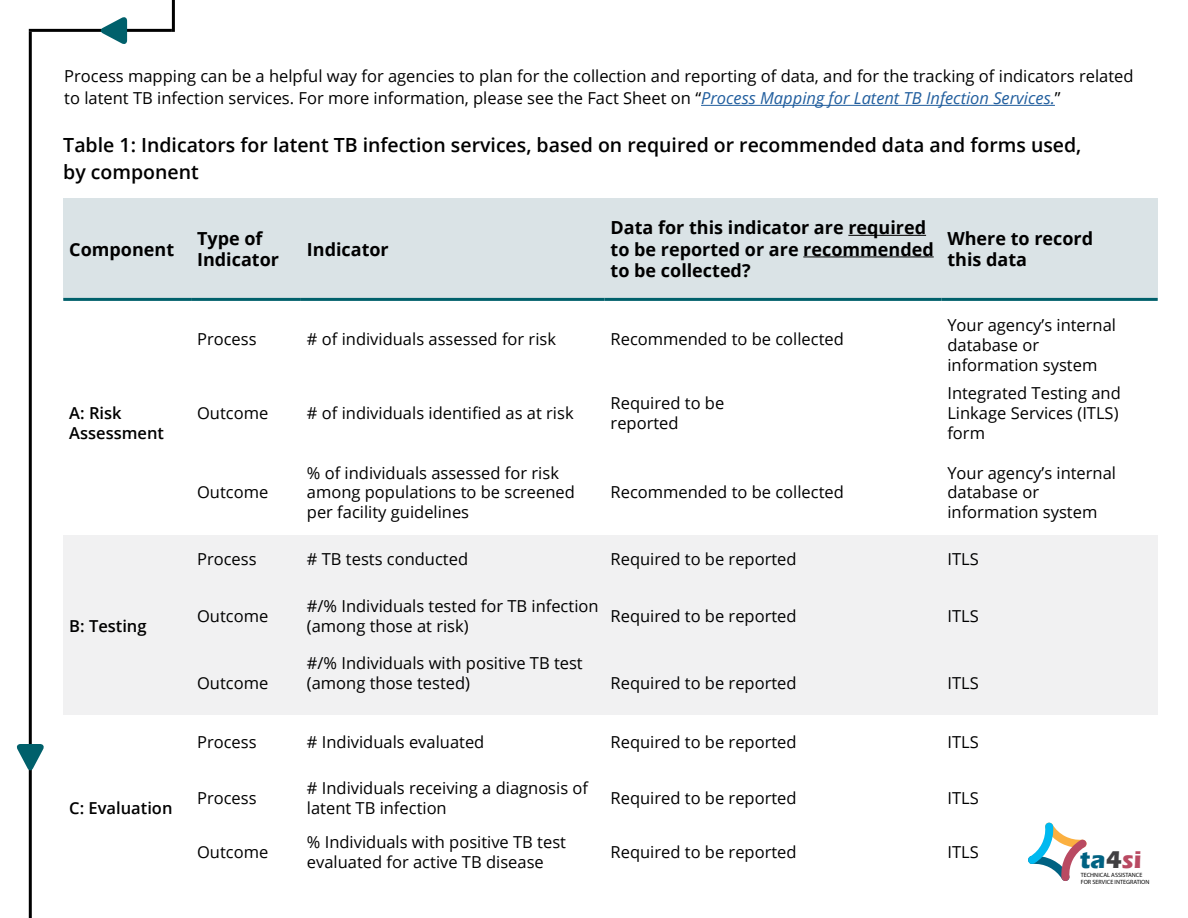
<style>
.page{position:relative;width:1188px;height:918px;background:#fff}
.page>*{position:absolute;margin:0;border:0;box-sizing:border-box;transform-origin:0 0}
.t1{font:700 24.9px "Eras ITC";color:#006282}
.t2{font:600 19.5px/27px "Open Sans";color:#000}
.t3{font:700 18px/21.6px "Open Sans";color:#000}
.t4{font:16.5px/19.8px "Open Sans";color:#000}
.t5{font:600 16.5px/19.8px "Open Sans";color:#000}
.t6{font:600 6.15px/7.4px "Urbane";color:#000}
.s1{font-style:italic;color:#215e9e}
.s2{color:#414042}
.s3{color:#b94a62}
</style>
<div class="page">
<hr style="left:701px;top:105px;width:354px;height:1px;background:#215e9e">
<hr style="left:172px;top:0;width:3px;height:32px;background:#000">
<div style="left:941px;top:650px;width:217px;height:65px;background:#f1f1f2"></div>
<div style="left:605px;top:650px;width:336px;height:65px;background:#f1f1f2"></div>
<div style="left:301px;top:650px;width:304px;height:65px;background:#f1f1f2"></div>
<div style="left:191px;top:650px;width:110px;height:65px;background:#f1f1f2"></div>
<div style="left:63px;top:650px;width:128px;height:65px;background:#f1f1f2"></div>
<div style="left:941px;top:581px;width:217px;height:69px;background:#f1f1f2"></div>
<div style="left:605px;top:581px;width:336px;height:69px;background:#f1f1f2"></div>
<div style="left:301px;top:581px;width:304px;height:69px;background:#f1f1f2"></div>
<div style="left:191px;top:581px;width:110px;height:69px;background:#f1f1f2"></div>
<div style="left:63px;top:581px;width:128px;height:69px;background:#f1f1f2"></div>
<div style="left:941px;top:535px;width:217px;height:46px;background:#f1f1f2"></div>
<div style="left:605px;top:535px;width:336px;height:46px;background:#f1f1f2"></div>
<div style="left:301px;top:535px;width:304px;height:46px;background:#f1f1f2"></div>
<div style="left:191px;top:535px;width:110px;height:46px;background:#f1f1f2"></div>
<div style="left:63px;top:535px;width:128px;height:46px;background:#f1f1f2"></div>
<div style="left:605px;top:198px;width:336px;height:101px;background:#dae3e6"></div>
<hr style="left:848px;top:235px;width:78px;height:1px;background:#000">
<hr style="left:803px;top:256px;width:131px;height:1px;background:#000">
<div style="left:63px;top:198px;width:128px;height:101px;background:#dae3e6"></div>
<div style="left:191px;top:198px;width:110px;height:101px;background:#dae3e6"></div>
<div style="left:301px;top:198px;width:304px;height:101px;background:#dae3e6"></div>
<div style="left:941px;top:198px;width:217px;height:101px;background:#dae3e6"></div>
<hr style="left:63px;top:298px;width:128px;height:3px;background:#00606b">
<hr style="left:191px;top:298px;width:110px;height:3px;background:#00606b">
<hr style="left:301px;top:298px;width:304px;height:3px;background:#00606b">
<hr style="left:605px;top:298px;width:336px;height:3px;background:#00606b">
<hr style="left:941px;top:298px;width:217px;height:3px;background:#00606b">
<hr style="left:29px;top:32px;width:3px;height:886px;background:#000">
<svg style="left:16px;top:744px;width:28px;height:27px"></svg>
<hr style="left:29px;top:29px;width:143px;height:3px;background:#000">
<svg style="left:100px;top:17px;width:27px;height:27px"></svg>
<svg style="left:1028px;top:823px;width:58px;height:58px"></svg>
<p class="t4" style="left:64px;top:64px;width:1071px;line-height:22.5px">Process mapping can be a helpful way for agencies to plan for the collection and reporting of data, and for the tracking of indicators related to latent TB infection services. For more information, please see the Fact Sheet on “<span class="s1">Process Mapping for Latent TB Infection Services.</span>”</p>
<p class="t2" style="left:63px;top:131px;width:1020px">Table 1: Indicators for latent TB infection services, based on required or recommended data and forms used, by component</p>
<p class="t3" style="left:69px;top:238px;width:106px">Component</p>
<p class="t3" style="left:197px;top:227px;width:83px">Type of<br>Indicator</p>
<p class="t3" style="left:307px;top:238px;width:83px">Indicator</p>
<p class="t3" style="left:611px;top:216px;width:325px">Data for this indicator are required to be reported or are recommended to be collected?</p>
<p class="t3" style="left:947px;top:227px;width:147px">Where to record this data</p>
<p class="t4" style="left:197px;top:329px;width:61px">Process</p>
<p class="t4" style="left:307px;top:329px;width:251px"># of individuals assessed for risk</p>
<p class="t4" style="left:611px;top:329px;width:235px">Recommended to be collected</p>
<p class="t4" style="left:947px;top:315px;width:170px">Your agency’s internal database or information system</p>
<p class="t5" style="left:69px;top:403px;width:96px">A: Risk<br>Assessment</p>
<p class="t4" style="left:197px;top:403px;width:73px">Outcome</p>
<p class="t4" style="left:307px;top:403px;width:268px"># of individuals identified as at risk</p>
<p class="t4" style="left:611px;top:393px;width:115px">Required to be reported</p>
<p class="t4" style="left:947px;top:383px;width:175px">Integrated Testing and<br>Linkage Services (ITLS) form</p>
<p class="t4" style="left:307px;top:462px;width:254px">% of individuals assessed for risk</p>
<p class="t4" style="left:947px;top:462px;width:170px">Your agency’s internal</p>
<p class="t4" style="left:197px;top:482px;width:73px">Outcome</p>
<p class="t4" style="left:307px;top:482px;width:270px">among populations to be screened</p>
<p class="t4" style="left:611px;top:482px;width:235px">Recommended to be collected</p>
<p class="t4" style="left:947px;top:482px;width:93px">database or</p>
<p class="t4" style="left:307px;top:502px;width:164px">per facility guidelines</p>
<p class="t4" style="left:947px;top:502px;width:151px">information system</p>
<p class="t4" style="left:197px;top:548px;width:61px">Process</p>
<p class="t4" style="left:307px;top:548px;width:163px"># TB tests conducted</p>
<p class="t4" style="left:611px;top:548px;width:188px">Required to be reported</p>
<p class="t4" style="left:947px;top:548px;width:33px">ITLS</p>
<p class="t5" style="left:69px;top:616px;width:79px">B: Testing</p>
<p class="t5" style="left:69px;top:798px;width:105px">C: Evaluation</p>
<p class="t4" style="left:197px;top:606px;width:73px">Outcome</p>
<p class="t4" style="left:307px;top:596px;width:293px">#/% Individuals tested for TB infection (among those at risk)</p>
<p class="t4" style="left:611px;top:606px;width:188px">Required to be reported</p>
<p class="t4" style="left:947px;top:606px;width:33px">ITLS</p>
<p class="t4" style="left:307px;top:653px;width:277px">#/% Individuals with positive TB test</p>
<p class="t4" style="left:197px;top:673px;width:73px">Outcome</p>
<p class="t4" style="left:307px;top:673px;width:165px">(among those tested)</p>
<p class="t4" style="left:611px;top:673px;width:188px">Required to be reported</p>
<p class="t4" style="left:947px;top:673px;width:33px">ITLS</p>
<p class="t4" style="left:197px;top:732px;width:61px">Process</p>
<p class="t4" style="left:307px;top:732px;width:179px"># Individuals evaluated</p>
<p class="t4" style="left:611px;top:732px;width:188px">Required to be reported</p>
<p class="t4" style="left:947px;top:732px;width:33px">ITLS</p>
<p class="t4" style="left:197px;top:788px;width:61px">Process</p>
<p class="t4" style="left:307px;top:778px;width:283px"># Individuals receiving a diagnosis of latent TB infection</p>
<p class="t4" style="left:611px;top:788px;width:188px">Required to be reported</p>
<p class="t4" style="left:947px;top:788px;width:33px">ITLS</p>
<p class="t4" style="left:197px;top:842px;width:73px">Outcome</p>
<p class="t4" style="left:307px;top:832px;width:261px">% Individuals with positive TB test evaluated for active TB disease</p>
<p class="t4" style="left:611px;top:842px;width:188px">Required to be reported</p>
<p class="t4" style="left:947px;top:842px;width:33px">ITLS</p>
<p class="t1" style="left:1080px;top:846px;width:63px">ta<span class="s2">4</span><span class="s3">si</span></p>
<p class="t6" style="left:1081px;top:871px;width:70px">TECHNICAL ASSISTANCE<br>FOR SERVICE INTEGRATION</p>
</div>
